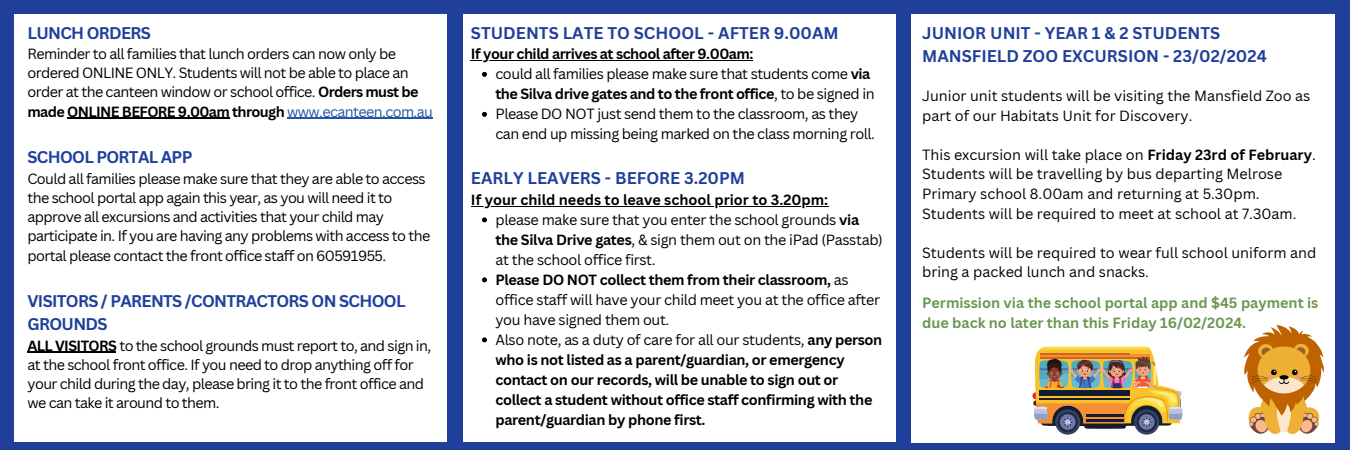
<style>
.page{position:relative;width:1350px;height:450px;background:#203f9b}
.page>*{position:absolute;margin:0;border:0;box-sizing:border-box;transform-origin:0 0}
.t1{font:700 16.5px/22.5px "Canva Sans";color:#203f9b}
.t2{font:700 16.5px/22.8px "Canva Sans";letter-spacing:-.04em;color:#203f9b}
.t3{font:14.4px/19.2px "Canva Sans";letter-spacing:-.04em;color:#000}
.t4{font:700 14.4px/20.1px "Canva Sans";letter-spacing:-.025em;color:#000}
.t5{font:14.4px/19.5px "Canva Sans";color:#000}
.t6{font:700 14.4px/20.1px "Canva Sans";color:#000}
.t7{font:700 14.4px/19.5px "Canva Sans";color:#6a9751}
.s1{font-weight:700}
.s2{color:#2654a4}
.s3{font-weight:400}
</style>
<div class="page">
<div style="left:14px;top:15px;width:432px;height:427px;background:#fff"></div>
<div style="left:463px;top:15px;width:432px;height:427px;background:#fff"></div>
<div style="left:911px;top:15px;width:424px;height:427px;background:#fff"></div>
<hr style="left:471px;top:60px;width:282px;height:1px;background:#000">
<svg style="left:482px;top:72px;width:5px;height:5px"></svg>
<svg style="left:482px;top:112px;width:5px;height:5px"></svg>
<hr style="left:471px;top:206px;width:357px;height:1px;background:#000">
<svg style="left:482px;top:217px;width:5px;height:5px"></svg>
<svg style="left:482px;top:277px;width:5px;height:5px"></svg>
<svg style="left:482px;top:337px;width:5px;height:5px"></svg>
<img style="left:1245px;top:326px;width:79px;height:108px">
<svg style="left:1055px;top:409px;width:25px;height:26px"></svg>
<svg style="left:1057px;top:412px;width:21px;height:20px"></svg>
<svg style="left:1134px;top:409px;width:25px;height:26px"></svg>
<svg style="left:1137px;top:412px;width:20px;height:20px"></svg>
<img style="left:1033px;top:347px;width:150px;height:82px">
<hr style="left:67px;top:118px;width:162px;height:1px;background:#000">
<hr style="left:287px;top:118px;width:145px;height:1px;background:#2654a4">
<hr style="left:27px;top:352px;width:89px;height:1px;background:#000">
<p class="t2" style="left:27px;top:21px;width:125px">LUNCH ORDERS</p>
<h2 class="t3" style="left:27px;top:44px;width:407px">Reminder to all families that lunch orders can now only be ordered ONLINE ONLY. Students will not be able to place an order at the canteen window or school office. <span class="s1">Orders must be made ONLINE BEFORE 9.00am through</span> <span class="s2">www.ecanteen.com.au</span></h2>
<p class="t2" style="left:27px;top:146px;width:166px">SCHOOL PORTAL APP</p>
<p class="t3" style="left:27px;top:169px;width:404px">Could all families please make sure that they are able to access the school portal app again this year, as you will need it to approve all excursions and activities that your child may participate in. If you are having any problems with access to the portal please contact the front office staff on 60591955.</p>
<p class="t2" style="left:27px;top:290px;width:380px">VISITORS / PARENTS /CONTRACTORS ON SCHOOL<br>GROUNDS</p>
<h1 class="t3" style="left:27px;top:335px;width:405px"><span class="s1">ALL VISITORS</span> to the school grounds must report to, and sign in, at the school front office. If you need to drop anything off for your child during the day, please bring it to the front office and we can take it around to them.</h1>
<p class="t1" style="left:471px;top:21px;width:369px">STUDENTS LATE TO SCHOOL - AFTER 9.00AM</p>
<p class="t4" style="left:495px;top:44px;width:381px;text-indent:-24px">If your child arrives at school after 9.00am:<br><span class="s3">could all families please make sure that students come</span> via the Silva drive gates and to the front office<span class="s3">, to be signed in</span></p>
<p class="t3" style="left:495px;top:104px;width:381px;line-height:20.1px">Please DO NOT just send them to the classroom, as they can end up missing being marked on the class morning roll.</p>
<p class="t1" style="left:471px;top:167px;width:276px">EARLY LEAVERS - BEFORE 3.20PM</p>
<p class="t6" style="left:495px;top:189px;width:365px;text-indent:-24px">If your child needs to leave school prior to 3.20pm: <span class="s3">please make sure that you enter the school grounds</span> via</p>
<p class="t4" style="left:495px;top:229px;width:389px">the Silva Drive gates<span class="s3">, &amp; sign them out on the iPad (Passtab) at the school office first.<br></span>Please DO NOT collect them from their classroom, <span class="s3">as</span></p>
<p class="t3" style="left:495px;top:289px;width:388px;line-height:20.1px">office staff will have your child meet you at the office after you have signed them out.<br>Also note, as a duty of care for all our students, <span class="s1">any person</span></p>
<h2 class="t4" style="left:495px;top:349px;width:378px">who is not listed as a parent/guardian, or emergency contact on our records, will be unable to sign out or collect a student without office staff confirming with the parent/guardian by phone first.</h2>
<p class="t1" style="left:922px;top:22px;width:346px">JUNIOR UNIT - YEAR 1 &amp; 2 STUDENTS<br>MANSFIELD ZOO EXCURSION - 23/02/2024</p>
<p class="t5" style="left:922px;top:86px;width:390px">Junior unit students will be visiting the Mansfield Zoo as part of our Habitats Unit for Discovery.</p>
<p class="t5" style="left:922px;top:144px;width:395px">This excursion will take place on <span class="s1">Friday 23rd of February</span>.<br>Students will be travelling by bus departing Melrose Primary school 8.00am and returning at 5.30pm.<br>Students will be required to meet at school at 7.30am.</p>
<h2 class="t5" style="left:922px;top:242px;width:396px">Students will be required to wear full school uniform and bring a packed lunch and snacks.</h2>
<p class="t7" style="left:922px;top:293px;width:398px">Permission via the school portal app and $45 payment is due back no later than this Friday 16/02/2024.</p>
</div>
